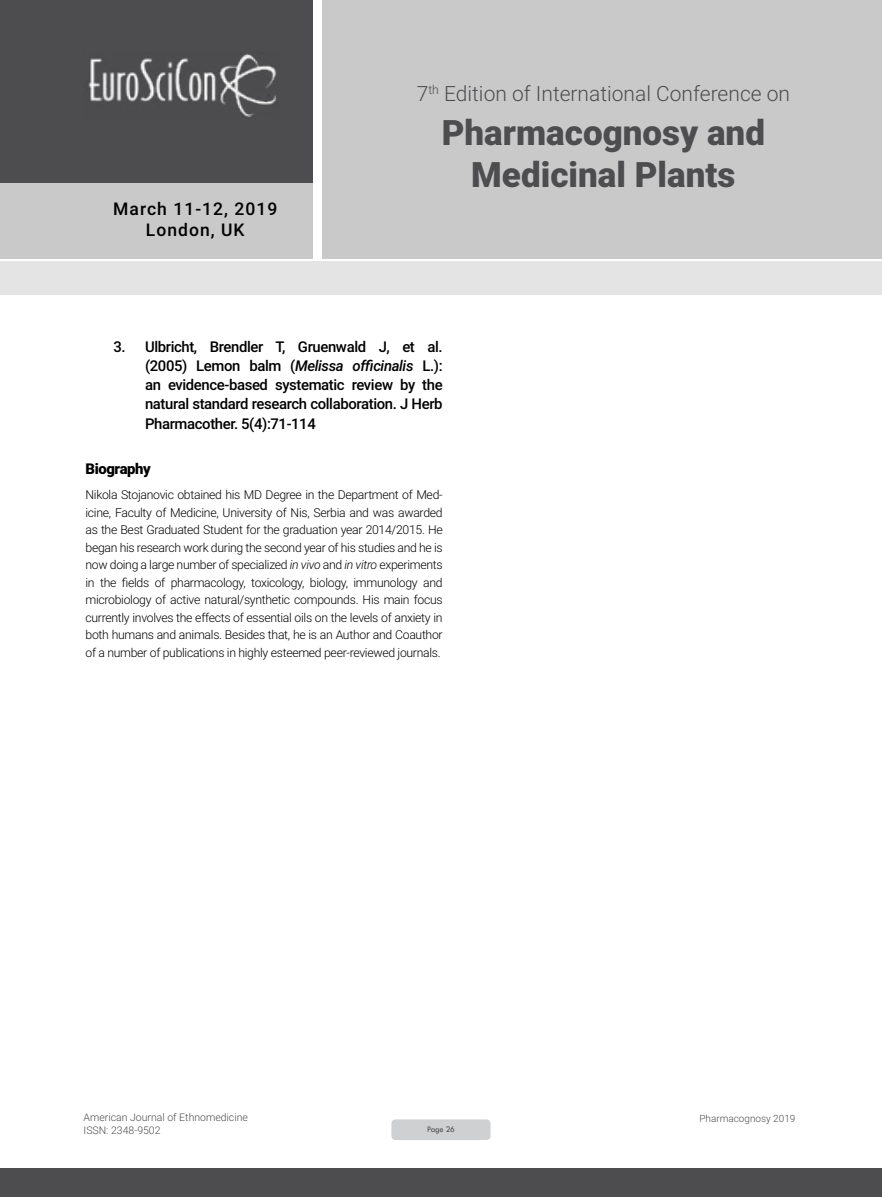
<style>
.page{position:relative;width:882px;height:1197px;background:#fff}
.page>*{position:absolute;margin:0;border:0;box-sizing:border-box;transform-origin:0 0}
.t1{font:900 35px/42px "Roboto";color:#4d4d4f;text-align:center}
.t2{font:300 21px "Roboto";color:#4d4d4f}
.t3{font:500 17.5px/21px "Roboto";letter-spacing:.06em;color:#000;text-align:center}
.t4{font:500 14.88px/19.2px "Roboto";letter-spacing:-.025em;color:#000;text-align:justify}
.t5{font:900 14.88px "Roboto";letter-spacing:-.025em;color:#000}
.t6{font:300 12.25px/17.5px "Roboto";letter-spacing:-.025em;color:#000;text-align:justify}
.t7{font:300 10.5px/12.6px "Roboto";color:#4d4d4f}
.t8{font:300 9.97px "Roboto";color:#4d4d4f}
.t9{font:8.75px "Tw Cen";letter-spacing:-.02em;color:#4d4d4f;scale:.95 1}
.s1{font-style:italic}
</style>
<div class="page">
<div style="left:0;top:0;width:313px;height:183px;background:#4d4d4f"></div>
<div style="left:1px;top:183px;width:312px;height:76px;background:#c9c9ca"></div>
<div style="left:323px;top:0;width:559px;height:259px;background:#c9c9ca"></div>
<img style="left:88px;top:54px;width:188px;height:63px">
<div style="left:0;top:1169px;width:882px;height:28px;background:#4d4d4f"></div>
<div style="left:1px;top:261px;width:881px;height:33px;background:#e4e4e4"></div>
<div style="left:391px;top:1119px;width:100px;height:21px;background:#cfd0d2;border-radius:4px"></div>
<h2 class="t2" style="left:417px;top:79px;width:375px">7<sup>th</sup> Edition of International Conference on</h2>
<h3 class="t3" style="left:113px;top:198px;width:166px">March 11-12, 2019<br>London, UK</h3>
<h1 class="t1" style="left:442px;top:110px;width:325px">Pharmacognosy and<br>Medicinal Plants</h1>
<p class="t4" style="left:145px;top:336px;width:299px;text-indent:-32px">3. Ulbricht, Brendler T, Gruenwald J, et al. (2005) Lemon balm (<span class="s1">Melissa officinalis</span> L.): an evidence-based systematic review by the natural standard research collaboration. J Herb Pharmacother. 5(4):71-114</p>
<p class="t5" style="left:86px;top:459px;width:67px">Biography</p>
<p class="t6" style="left:86px;top:486px;width:359px">Nikola Stojanovic obtained his MD Degree in the Department of Med&shy;icine, Faculty of Medicine, University of Nis, Serbia and was awarded as the Best Graduated Student for the graduation year 2014/2015. He began his research work during the second year of his studies and he is now doing a large number of specialized <span class="s1">in vivo</span> and <span class="s1">in vitro</span> experiments in the fields of pharmacology, toxicology, biology, immunology and microbiology of active natural/synthetic compounds. His main focus currently involves the effects of essential oils on the levels of anxiety in both humans and animals. Besides that, he is an Author and Coauthor of a number of publications in highly esteemed peer-reviewed journals.</p>
<p class="t7" style="left:84px;top:1111px;width:166px">American Journal of Ethnomedicine<br>ISSN: 2348-9502</p>
<p class="t9" style="left:427px;top:1124px;width:31px">Page 26</p>
<p class="t8" style="left:699px;top:1111px;width:97px">Pharmacognosy 2019</p>
</div>
